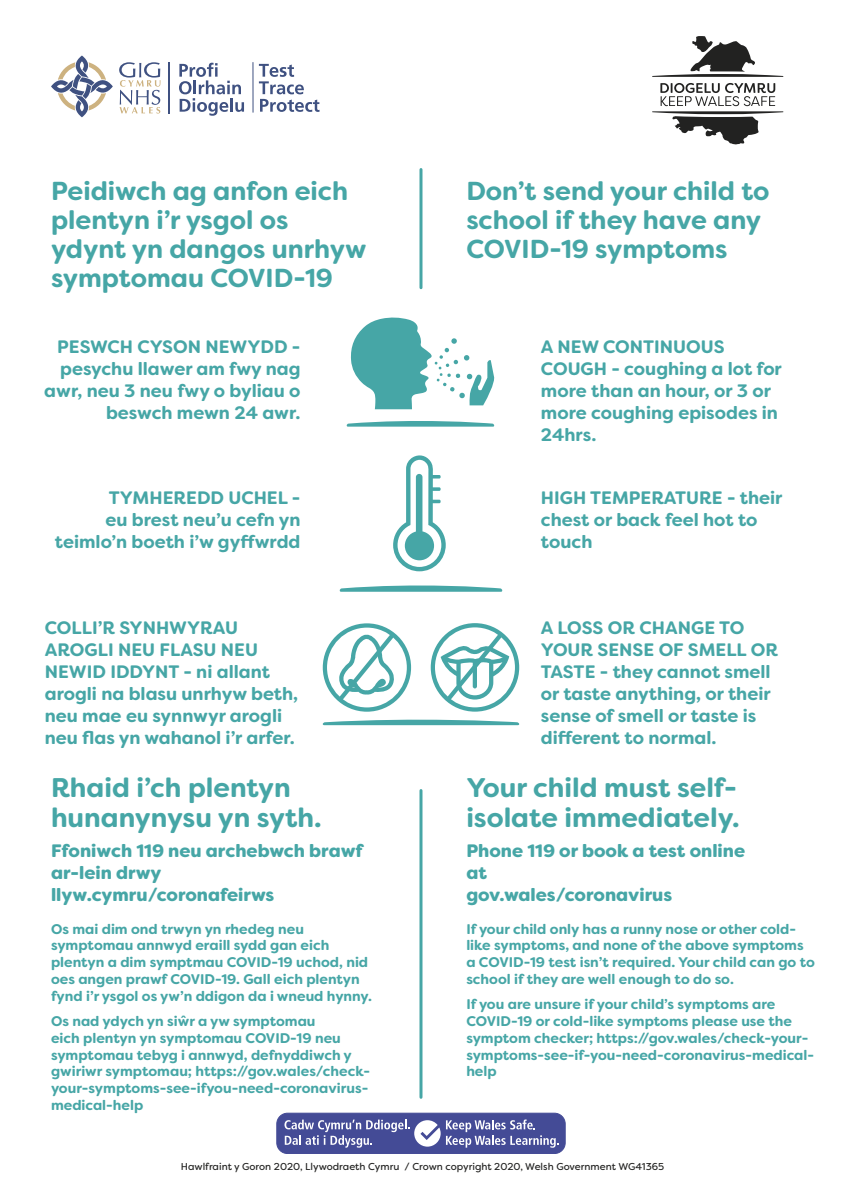
<style>
.page{position:relative;width:842px;height:1191px;background:#fff}
.page>*{position:absolute;margin:0;border:0;box-sizing:border-box;transform-origin:0 0}
.Main_Heading{font:700 27px/30px "Filson Soft";color:#46a6a6}
.Main_Heading-2{font:700 26px/29px "Filson Soft";color:#46a6a6}
.Content{font:700 18px/22px "Filson Soft";color:#46a6a6}
.Content-2{font:900 18px/22px "Filson Soft";color:#46a6a6}
.call_to_action{font:700 14px/16.8px "Filson Soft";color:#46a6a6}
.Credits{font:10px "Filson Soft";color:#222221}
</style>
<div class="page">
<svg style="left:652px;top:36px;width:131px;height:41px"></svg>
<svg style="left:652px;top:83px;width:131px;height:61px"></svg>
<hr style="left:252px;top:62px;width:2px;height:51px;background:#3f5181">
<svg style="left:179px;top:63px;width:65px;height:53px"></svg>
<svg style="left:259px;top:64px;width:61px;height:48px"></svg>
<hr style="left:169px;top:62px;width:1px;height:51px;background:#3f5181">
<svg style="left:51px;top:55px;width:62px;height:62px"></svg>
<svg style="left:119px;top:62px;width:42px;height:52px"></svg>
<div style="left:277px;top:1113px;width:288px;height:40px;background:#444b96;border-radius:11px"></div>
<div style="left:276px;top:1112px;width:290px;height:42px;border:1px solid #444b96;border-radius:11px"></div>
<svg style="left:284px;top:1119px;width:274px;height:28px"></svg>
<svg style="left:347px;top:421px;width:147px;height:5px"></svg>
<svg style="left:350px;top:317px;width:145px;height:92px"></svg>
<svg style="left:393px;top:455px;width:53px;height:116px"></svg>
<svg style="left:340px;top:585px;width:162px;height:7px"></svg>
<svg style="left:431px;top:623px;width:88px;height:88px"></svg>
<svg style="left:323px;top:623px;width:88px;height:88px"></svg>
<svg style="left:323px;top:719px;width:196px;height:6px"></svg>
<hr style="left:419px;top:169px;width:3px;height:119px;background:#46a6a6">
<hr style="left:419px;top:790px;width:3px;height:307px;background:#46a6a6">
<p class="Main_Heading-2" style="left:51px;top:176px;width:317px">Peidiwch ag anfon eich plentyn i’r ysgol os ydynt yn dangos unrhyw symptomau COVID-19</p>
<p class="Main_Heading-2" style="left:466px;top:176px;width:305px">Don’t send your child to school if they have any<br>COVID-19 symptoms</p>
<p class="Content" style="left:44px;top:336px;width:258px;text-align:right">PESWCH CYSON NEWYDD - pesychu llawer am fwy nag awr, neu 3 neu fwy o byliau o beswch mewn 24 awr.</p>
<p class="Content" style="left:541px;top:336px;width:242px">A NEW CONTINUOUS<br>COUGH - coughing a lot for more than an hour, or 3 or more coughing episodes in<br>24hrs.</p>
<p class="Content" style="left:55px;top:487px;width:247px;text-align:right">TYMHEREDD UCHEL -<br>eu brest neu’u cefn yn teimlo’n boeth i’w gyffwrdd</p>
<p class="Content" style="left:541px;top:487px;width:243px">HIGH TEMPERATURE - their chest or back feel hot to touch</p>
<p class="Content" style="left:45px;top:617px;width:255px">COLLI’R SYNHWYRAU<br>AROGLI NEU FLASU NEU<br>NEWID IDDYNT - ni allant arogli na blasu unrhyw beth, neu mae eu synnwyr arogli neu flas yn wahanol i’r arfer.</p>
<p class="Content" style="left:541px;top:617px;width:239px">A LOSS OR CHANGE TO<br>YOUR SENSE OF SMELL OR<br>TASTE - they cannot smell or taste anything, or their sense of smell or taste is different to normal.</p>
<p class="Main_Heading" style="left:51px;top:773px;width:272px">Rhaid i’ch plentyn hunanynysu yn syth.</p>
<p class="Main_Heading" style="left:466px;top:773px;width:275px">Your child must self&shy;isolate immediately.</p>
<p class="Content-2" style="left:51px;top:840px;width:313px">Ffoniwch 119 neu archebwch brawf ar-lein drwy llyw.cymru/coronafeirws</p>
<p class="Content-2" style="left:466px;top:840px;width:280px">Phone 119 or book a test online at<br>gov.wales/coronavirus</p>
<p class="call_to_action" style="left:51px;top:920px;width:323px">Os mai dim ond trwyn yn rhedeg neu symptomau annwyd eraill sydd gan eich plentyn a dim symptmau COVID-19 uchod, nid oes angen prawf COVID-19. Gall eich plentyn fynd i’r ysgol os yw’n ddigon da i wneud hynny.</p>
<p class="call_to_action" style="left:51px;top:1012px;width:320px">Os nad ydych yn siŵr a yw symptomau<br>eich plentyn yn symptomau COVID-19 neu symptomau tebyg i annwyd, defnyddiwch y gwiriwr symptomau; https://gov.wales/check&shy;your-symptoms-see-ifyou-need-coronavirus&shy;medical-help</p>
<p class="call_to_action" style="left:466px;top:920px;width:350px">If your child only has a runny nose or other cold&shy;like symptoms, and none of the above symptoms a COVID-19 test isn’t required. Your child can go to school if they are well enough to do so.</p>
<p class="call_to_action" style="left:466px;top:996px;width:349px">If you are unsure if your child’s symptoms are COVID-19 or cold-like symptoms please use the symptom checker; https://gov.wales/check-your&shy;symptoms-see-if-you-need-coronavirus-medical&shy;help</p>
<p class="Credits" style="left:181px;top:1159px;width:485px">Hawlfraint y Goron 2020, Llywodraeth Cymru / Crown copyright 2020, Welsh Government WG41365</p>
</div>
